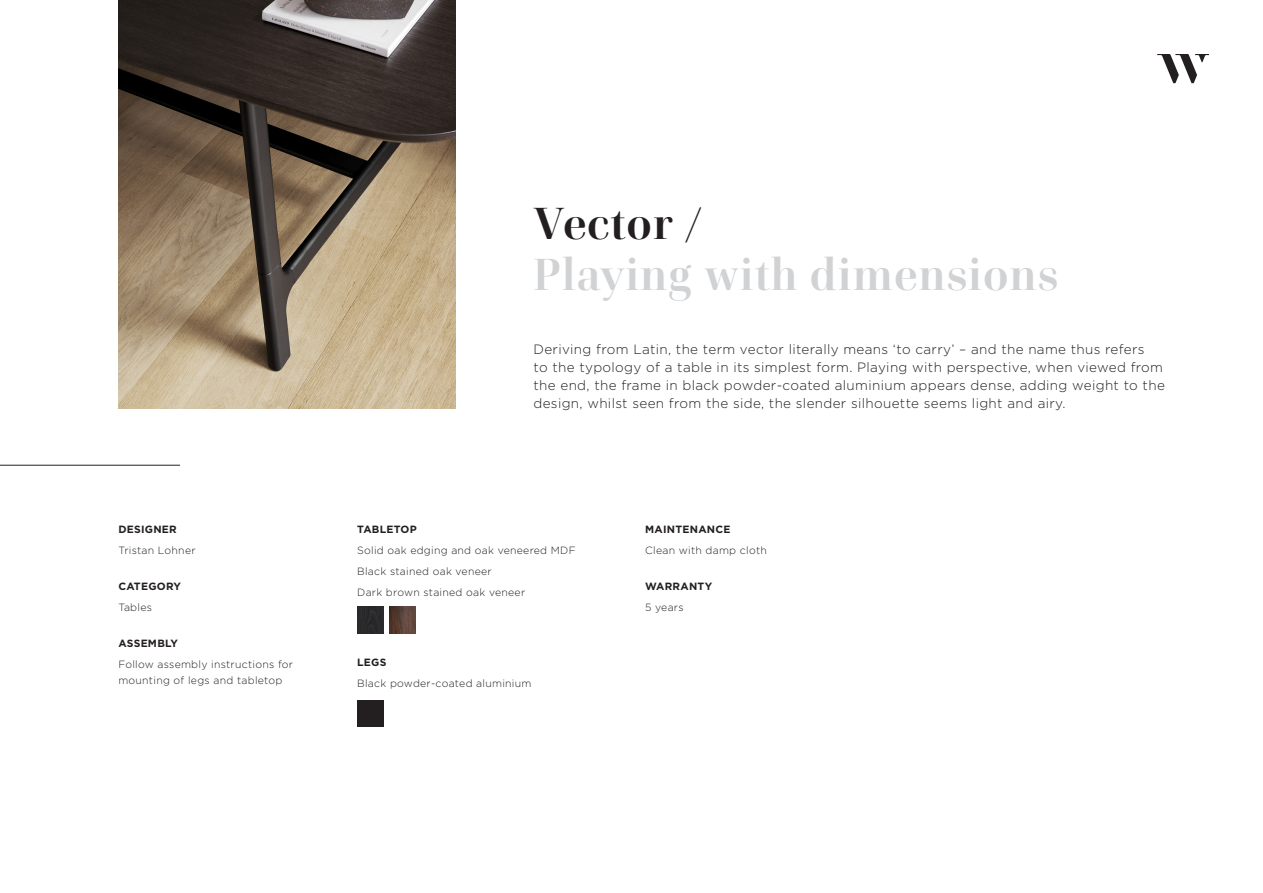
<style>
.page{position:relative;width:1263px;height:893px;background:#fff}
.page>*{position:absolute;margin:0;border:0;box-sizing:border-box;transform-origin:0 0}
.t1{font:700 45px "Cardillac";letter-spacing:.025em;color:#d1d2d4}
.t2{font:700 45px "Cardillac";letter-spacing:.02em;color:#231f20}
.t3{font:300 13.5px/18px "Gotham";letter-spacing:.025em;color:#231f20}
.t4{font:300 10.5px/21px "Gotham";letter-spacing:.025em;color:#231f20}
.t5{font:700 10.5px "Gotham";letter-spacing:.025em;color:#231f20}
</style>
<div class="page">
<svg style="left:1157px;top:54px;width:52px;height:29px"></svg>
<img style="left:118px;top:0;width:338px;height:408px">
<hr style="left:0;top:465px;width:180px;height:1px;background:#231f20">
<img style="left:389px;top:607px;width:27px;height:26px">
<div style="left:357px;top:700px;width:27px;height:27px;background:#231f20"></div>
<img style="left:357px;top:607px;width:27px;height:26px">
<p class="t5" style="left:118px;top:523px;width:60px">DESIGNER</p>
<p class="t4" style="left:118px;top:539px;width:79px">Tristan Lohner</p>
<p class="t5" style="left:118px;top:580px;width:64px">CATEGORY</p>
<p class="t4" style="left:118px;top:596px;width:35px">Tables</p>
<p class="t5" style="left:118px;top:637px;width:61px">ASSEMBLY</p>
<p class="t4" style="left:118px;top:656px;width:176px;line-height:16.5px">Follow assembly instructions for mounting of legs and tabletop</p>
<h1 class="t2" style="left:533px;top:195px;width:171px">Vector /</h1>
<h1 class="t1" style="left:533px;top:246px;width:526px">Playing with dimensions</h1>
<p class="t3" style="left:533px;top:340px;width:633px">Deriving from Latin, the term vector literally means ‘to carry’ – and the name thus refers<br>to the typology of a table in its simplest form. Playing with perspective, when viewed from the end, the frame in black powder-coated aluminium appears dense, adding weight to the design, whilst seen from the side, the slender silhouette seems light and airy.</p>
<p class="t5" style="left:357px;top:523px;width:61px">TABLETOP</p>
<p class="t4" style="left:357px;top:539px;width:220px">Solid oak edging and oak veneered MDF<br>Black stained oak veneer<br>Dark brown stained oak veneer</p>
<p class="t5" style="left:357px;top:656px;width:31px">LEGS</p>
<p class="t4" style="left:357px;top:673px;width:176px">Black powder-coated aluminium</p>
<p class="t5" style="left:645px;top:523px;width:87px">MAINTENANCE</p>
<p class="t4" style="left:645px;top:539px;width:123px">Clean with damp cloth</p>
<p class="t5" style="left:645px;top:580px;width:69px">WARRANTY</p>
<p class="t4" style="left:645px;top:596px;width:40px">5 years</p>
</div>
